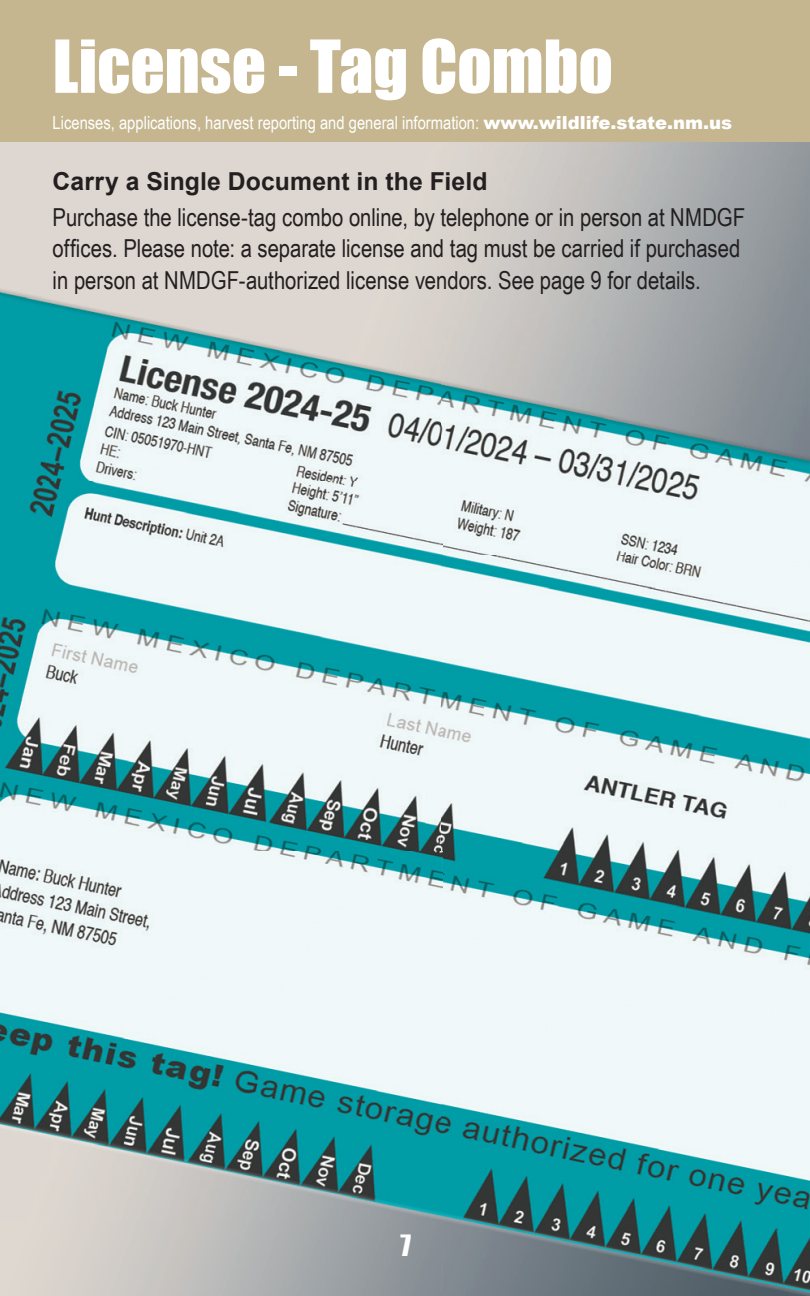
<style>
.page{position:relative;width:810px;height:1296px;background:#fff}
.page>*{position:absolute;margin:0;border:0;box-sizing:border-box;transform-origin:0 0}
.t1{font:67.5px "Impact";color:#fff}
.t2{font:27px "Impact";color:#fff}
.t3{font:24.75px/31.5px "Arial Narrow";color:#231f20}
.t4{font:700 24.75px "Arial";letter-spacing:.005em;color:#231f20}
.t5{font:18px "Arial Narrow";color:#fff}
.s1{font-family:"Arial";font-weight:900}
</style>
<div class="page">
<img style="left:1px;top:142px;width:809px;height:1154px">
<div style="left:0;top:0;width:810px;height:142px;background:#c5b68f"></div>
<h1 class="t1" style="left:53px;top:14px;width:562px">License - Tag Combo</h1>
<p class="t5" style="left:53px;top:110px;width:681px">Licenses, applications, harvest reporting and general information: <span class="s1">www.wildlife.state.nm.us</span></p>
<p class="t4" style="left:53px;top:165px;width:436px">Carry a Single Document in the Field</p>
<p class="t3" style="left:53px;top:200px;width:694px">Purchase the license-tag combo online, by telephone or in person at NMDGF offices. Please note: a separate license and tag must be carried if purchased in person at NMDGF-authorized license vendors. See page 9 for details.</p>
<p class="t2" style="left:400px;top:1224px;width:12px">7</p>
</div>
